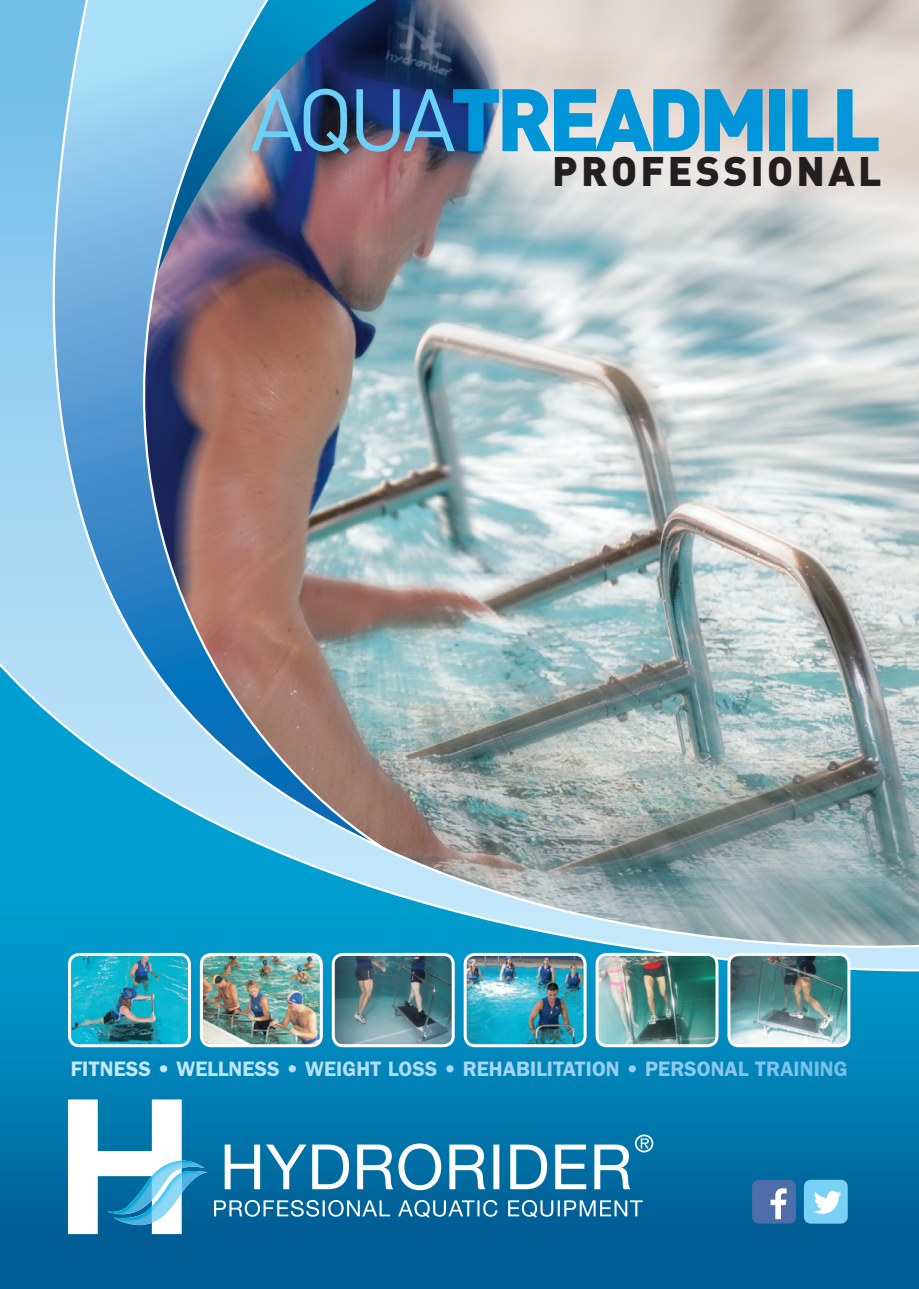
<style>
.page{position:relative;width:919px;height:1289px;background:#fff}
.page>*{position:absolute;margin:0;border:0;box-sizing:border-box;transform-origin:0 0}
.t1{font:900 87px "DIN";letter-spacing:-.06em;color:#0095d9}
.t2{font:900 40.8px "DIN";letter-spacing:.08em;color:#231f20}
.t3{font:600 21px "Franklin Gothic";color:#c6eafa}
.s1{font-weight:400;color:#6bcff6}
.s2{color:#c5e9fa}
.s3{color:#c4e8fa}
.s4{color:#c3e8fa}
.s5{color:#c2e7fa}
.s6{color:#c1e6f9}
.s7{color:#c0e6f9}
.s8{color:#bfe5f9}
.s9{color:#bee4f8}
.s10{color:#bde4f8}
.s11{color:#bce3f8}
.s12{color:#bbe2f8}
.s13{color:#b9e2f7}
.s14{color:#b8e0f7}
.s15{color:#b5e0f7}
.s16{color:#b4dff6}
.s17{color:#b3def6}
.s18{color:#b2def6}
.s19{color:#b0ddf5}
.s20{color:#afdcf5}
.s21{color:#acdbf5}
.s22{color:#abdaf5}
.s23{color:#a9d9f4}
.s24{color:#a8d8f4}
.s25{color:#a7d7f3}
.s26{color:#a6d7f3}
.s27{color:#a4d6f3}
.s28{color:#a3d5f3}
.s29{color:#a1d4f2}
.s30{color:#9fd4f2}
.s31{color:#9ed3f1}
.s32{color:#9cd2f1}
.s33{color:#9bd1f1}
.s34{color:#99d0f1}
.s35{color:#97cff0}
.s36{color:#95cdef}
.s37{color:#92ccef}
.s38{color:#90ccef}
.s39{color:#8ecaee}
.s40{color:#8dcaee}
.s41{color:#8bc9ee}
.s42{color:#89c8ee}
.s43{color:#87c7ed}
.s44{color:#83c6ed}
.s45{color:#81c4ec}
.s46{color:#80c3ec}
.s47{color:#7dc3ec}
.s48{color:#7bc2eb}
.s49{color:#7ac1eb}
.s50{color:#78c0ea}
.s51{color:#77c0ea}
.s52{color:#75bfea}
</style>
<div class="page">
<svg style="left:0;top:974px;width:918px;height:314px;background:#0072a7"></svg>
<img style="left:0;top:0;width:918px;height:974px">
<img style="left:69px;top:954px;width:120px;height:91px;border-radius:10px">
<div style="left:68px;top:952px;width:123px;height:95px;border:3px solid #fff;border-radius:10px"></div>
<img style="left:201px;top:954px;width:120px;height:91px;border-radius:10px">
<div style="left:200px;top:952px;width:123px;height:95px;border:3px solid #fff;border-radius:10px"></div>
<img style="left:333px;top:954px;width:120px;height:91px;border-radius:10px">
<div style="left:332px;top:952px;width:122px;height:95px;border:3px solid #fff;border-radius:10px"></div>
<img style="left:465px;top:954px;width:120px;height:91px;border-radius:10px">
<div style="left:463px;top:952px;width:123px;height:95px;border:3px solid #fff;border-radius:10px"></div>
<img style="left:597px;top:954px;width:120px;height:91px;border-radius:10px">
<div style="left:595px;top:952px;width:123px;height:95px;border:3px solid #fff;border-radius:10px"></div>
<img style="left:729px;top:954px;width:119px;height:91px;border-radius:10px">
<div style="left:727px;top:952px;width:123px;height:95px;border:3px solid #fff;border-radius:10px"></div>
<svg style="left:214px;top:1199px;width:428px;height:18px;background:#458db4"></svg>
<img style="left:181px;top:1160px;width:24px;height:10px">
<svg style="left:68px;top:1099px;width:113px;height:134px"></svg>
<img style="left:113px;top:1170px;width:95px;height:51px">
<img style="left:152px;top:1172px;width:29px;height:49px">
<svg style="left:225px;top:1134px;width:428px;height:56px"></svg>
<div style="left:752px;top:1179px;width:43px;height:44px;background:#4d6ea9;border-radius:7px"></div>
<svg style="left:770px;top:1188px;width:16px;height:31px"></svg>
<div style="left:803px;top:1179px;width:44px;height:44px;background:#79d2f5;border-radius:7px"></div>
<svg style="left:814px;top:1191px;width:27px;height:22px"></svg>
<h1 class="t1" style="left:250px;top:89px;width:632px"><span class="s1">AQUA</span>TREADMILL</h1>
<h2 class="t2" style="left:552px;top:157px;width:331px">PROFESSIONAL</h2>
<p class="t3" style="left:71px;top:1061px;width:778px">FIT<span class="s2">NES</span><span class="s3">S</span> <span class="s4">•</span> <span class="s5">W</span><span class="s6">E</span><span class="s7">L</span><span class="s8">L</span><span class="s9">N</span><span class="s10">E</span><span class="s11">S</span><span class="s12">S</span> <span class="s13">•</span> <span class="s14">W</span><span class="s15">EI</span><span class="s16">G</span><span class="s17">H</span><span class="s18">T</span> <span class="s19">L</span><span class="s20">O</span><span class="s21">S</span><span class="s22">S</span> <span class="s23">•</span> <span class="s24">R</span><span class="s25">E</span><span class="s26">H</span><span class="s27">A</span><span class="s28">B</span><span class="s29">I</span><span class="s30">L</span><span class="s31">IT</span><span class="s32">A</span><span class="s33">T</span><span class="s34">IO</span><span class="s35">N</span> <span class="s36">•</span> <span class="s37">P</span><span class="s38">E</span><span class="s39">R</span><span class="s40">S</span><span class="s41">O</span><span class="s42">N</span><span class="s43">A</span><span class="s44">L</span> <span class="s45">T</span><span class="s46">R</span><span class="s47">A</span><span class="s48">I</span><span class="s49">N</span><span class="s50">I</span><span class="s51">N</span><span class="s52">G</span></p>
</div>
